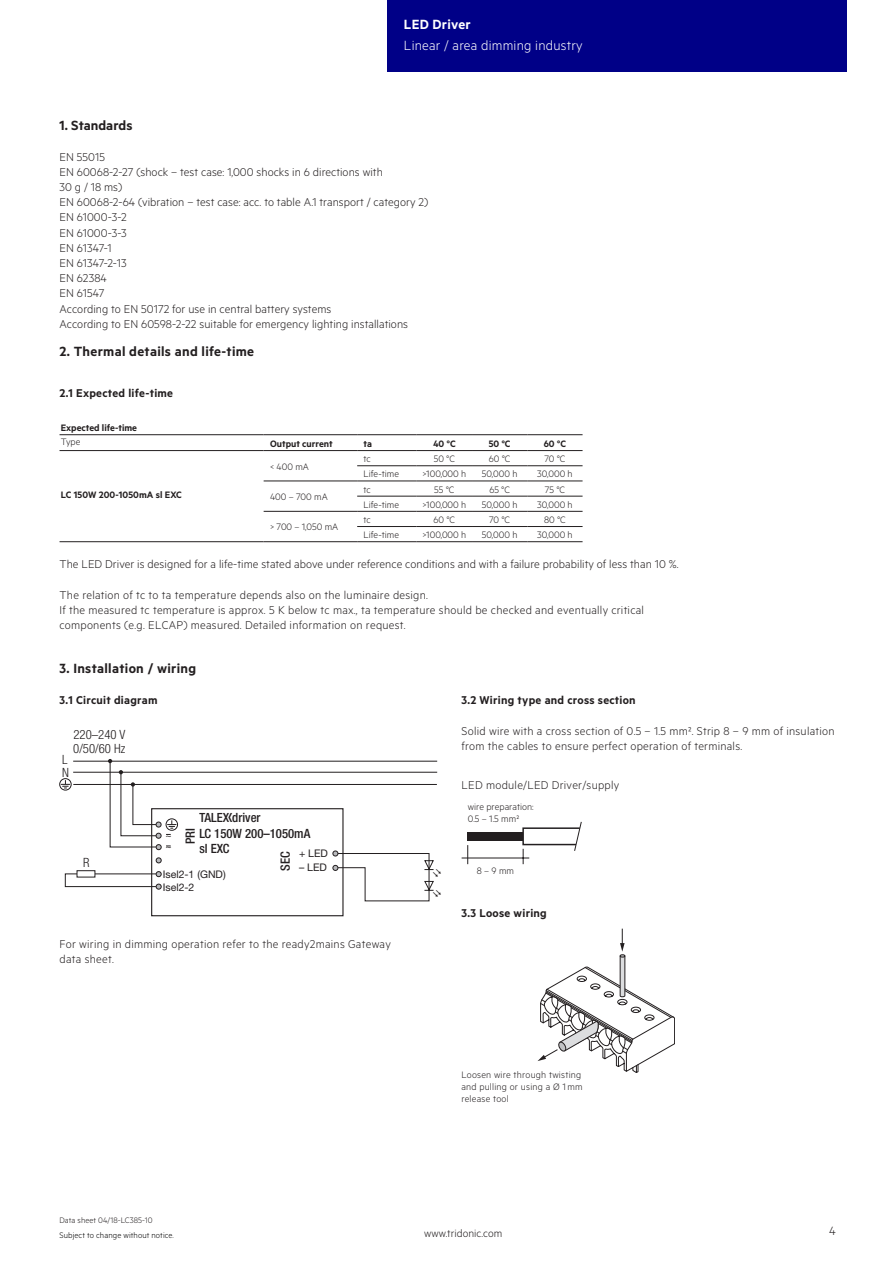
<style>
.page{position:relative;width:893px;height:1263px;background:#fff}
.page>*{position:absolute;margin:0;border:0;box-sizing:border-box;transform-origin:0 0}
.t1{font:15px "Tridonic Metric Print Semi";letter-spacing:.02em;color:#231f20}
.t2{font:15px "Tridonic Metric Print Light";letter-spacing:.015em;color:#fff}
.t3{font:15px "Tridonic Metric Print Semi";letter-spacing:.015em;color:#fff}
.t4{font:13.5px "Tridonic Metric Print Light";color:#231f20}
.t5{font:12.75px/15.1px "Tridonic Metric Print Light";letter-spacing:.02em;color:#231f20}
.t6{font:12.75px "Tridonic Metric Print Semi";letter-spacing:.02em;color:#231f20}
.t7{font:500 condensed 12.75px/15.3px "Helvetica Neue LTW1 G";color:#231f20}
.t8{font:300 condensed 12.75px/13px "Helvetica Neue LTW1 G";color:#231f20}
.t9{font:12px "Tridonic Metric Print Light";letter-spacing:.005em;color:#231f20}
.t10{font:10.5px/12.6px "Tridonic Metric Print Light";color:#231f20}
.t11{font:10.5px "Tridonic Metric Print Semi";color:#231f20}
.t12{font:10.5px/12px "Tridonic Metric Print Light";letter-spacing:.02em;color:#231f20}
.t13{font:10.5px "Helvetica Neue LTW1 G";color:#231f20}
.t14{font:9px "Tridonic Metric Print Light";letter-spacing:.01em;color:#000}
.t15{font:9px "Tridonic Metric Print Light";letter-spacing:.005em;color:#231f20}
</style>
<div class="page">
<div style="left:387px;top:0;width:459px;height:72px;background:#000087"></div>
<hr style="left:60px;top:434px;width:204px;height:1px;background:#231f20">
<hr style="left:60px;top:450px;width:204px;height:1px;background:#231f20">
<hr style="left:264px;top:434px;width:93px;height:1px;background:#231f20">
<hr style="left:357px;top:434px;width:60px;height:1px;background:#231f20">
<hr style="left:417px;top:434px;width:55px;height:1px;background:#231f20">
<hr style="left:472px;top:434px;width:55px;height:1px;background:#231f20">
<hr style="left:527px;top:434px;width:56px;height:1px;background:#231f20">
<hr style="left:264px;top:450px;width:93px;height:1px;background:#231f20">
<hr style="left:357px;top:450px;width:60px;height:1px;background:#231f20">
<hr style="left:417px;top:450px;width:55px;height:1px;background:#231f20">
<hr style="left:472px;top:450px;width:55px;height:1px;background:#231f20">
<hr style="left:527px;top:450px;width:56px;height:1px;background:#231f20">
<hr style="left:264px;top:481px;width:93px;height:1px;background:#231f20">
<hr style="left:357px;top:481px;width:60px;height:1px;background:#231f20">
<hr style="left:264px;top:511px;width:93px;height:1px;background:#231f20">
<hr style="left:357px;top:511px;width:60px;height:1px;background:#231f20">
<hr style="left:264px;top:541px;width:93px;height:1px;background:#231f20">
<hr style="left:357px;top:541px;width:60px;height:1px;background:#231f20">
<hr style="left:357px;top:465px;width:60px;height:1px;background:#231f20">
<hr style="left:357px;top:496px;width:60px;height:1px;background:#231f20">
<hr style="left:357px;top:526px;width:60px;height:1px;background:#231f20">
<hr style="left:417px;top:465px;width:55px;height:1px;background:#231f20">
<hr style="left:472px;top:465px;width:55px;height:1px;background:#231f20">
<hr style="left:527px;top:465px;width:56px;height:1px;background:#231f20">
<hr style="left:417px;top:496px;width:55px;height:1px;background:#231f20">
<hr style="left:472px;top:496px;width:55px;height:1px;background:#231f20">
<hr style="left:527px;top:496px;width:56px;height:1px;background:#231f20">
<hr style="left:417px;top:526px;width:55px;height:1px;background:#231f20">
<hr style="left:472px;top:526px;width:55px;height:1px;background:#231f20">
<hr style="left:527px;top:526px;width:56px;height:1px;background:#231f20">
<hr style="left:60px;top:541px;width:204px;height:1px;background:#231f20">
<hr style="left:417px;top:481px;width:55px;height:1px;background:#231f20">
<hr style="left:472px;top:481px;width:55px;height:1px;background:#231f20">
<hr style="left:527px;top:481px;width:56px;height:1px;background:#231f20">
<hr style="left:417px;top:511px;width:55px;height:1px;background:#231f20">
<hr style="left:472px;top:511px;width:55px;height:1px;background:#231f20">
<hr style="left:527px;top:511px;width:56px;height:1px;background:#231f20">
<hr style="left:417px;top:541px;width:55px;height:1px;background:#231f20">
<hr style="left:472px;top:541px;width:55px;height:1px;background:#231f20">
<hr style="left:527px;top:541px;width:56px;height:1px;background:#231f20">
<div style="left:151px;top:808px;width:193px;height:108px;border:1px solid #231f20"></div>
<div style="left:468px;top:832px;width:55px;height:9px;background:#231f20"></div>
<svg style="left:467px;top:845px;width:1px;height:19px"></svg>
<hr style="left:462px;top:858px;width:67px;height:1px;background:#231f20">
<svg style="left:522px;top:822px;width:59px;height:42px"></svg>
<svg style="left:537px;top:929px;width:138px;height:144px"></svg>
<svg style="left:59px;top:759px;width:379px;height:143px"></svg>
<p class="t3" style="left:404px;top:15px;width:68px">LED Driver</p>
<p class="t2" style="left:404px;top:37px;width:180px">Linear / area dimming industry</p>
<p class="t1" style="left:60px;top:117px;width:74px">1. Standards</p>
<p class="t5" style="left:60px;top:149px;width:370px">EN 55015<br>EN 60068-2-27 (shock – test case: 1,000 shocks in 6 directions with<br>30 g / 18 ms)<br>EN 60068-2-64 (vibration – test case: acc. to table A.1 transport / category 2)<br>EN 61000-3-2<br>EN 61000-3-3<br>EN 61347-1<br>EN 61347-2-13<br>EN 62384<br>EN 61547<br>According to EN 50172 for use in central battery systems<br>According to EN 60598-2-22 suitable for emergency lighting installations</p>
<p class="t1" style="left:60px;top:342px;width:196px">2. Thermal details and life-time</p>
<p class="t6" style="left:60px;top:385px;width:115px">2.1 Expected life-time</p>
<p class="t11" style="left:61px;top:421px;width:78px">Expected life-time</p>
<p class="t10" style="left:61px;top:435px;width:21px">Type</p>
<p class="t11" style="left:270px;top:437px;width:64px">Output current</p>
<p class="t11" style="left:364px;top:437px;width:10px">ta</p>
<p class="t11" style="left:433px;top:437px;width:24px">40 °C</p>
<p class="t11" style="left:489px;top:437px;width:23px">50 °C</p>
<p class="t11" style="left:544px;top:437px;width:24px">60 °C</p>
<p class="t11" style="left:61px;top:489px;width:123px">LC 150W 200-1050mA sl EXC</p>
<p class="t10" style="left:270px;top:460px;width:40px">&lt; 400 mA</p>
<p class="t10" style="left:270px;top:490px;width:59px">400 – 700 mA</p>
<p class="t10" style="left:270px;top:520px;width:70px">&gt; 700 – 1,050 mA</p>
<p class="t10" style="left:364px;top:452px;width:9px">tc</p>
<p class="t10" style="left:434px;top:452px;width:23px">50 °C</p>
<p class="t10" style="left:489px;top:452px;width:23px">60 °C</p>
<p class="t10" style="left:544px;top:452px;width:23px">70 °C</p>
<p class="t10" style="left:364px;top:467px;width:37px">Life-time</p>
<p class="t10" style="left:422px;top:467px;width:45px">&gt;100,000 h</p>
<p class="t10" style="left:482px;top:467px;width:37px">50,000 h</p>
<p class="t10" style="left:537px;top:467px;width:37px">30,000 h</p>
<p class="t10" style="left:364px;top:483px;width:9px">tc</p>
<p class="t10" style="left:434px;top:483px;width:22px">55 °C</p>
<p class="t10" style="left:489px;top:483px;width:22px">65 °C</p>
<p class="t10" style="left:545px;top:483px;width:22px">75 °C</p>
<p class="t10" style="left:364px;top:498px;width:37px">Life-time</p>
<p class="t10" style="left:422px;top:498px;width:45px">&gt;100,000 h</p>
<p class="t10" style="left:482px;top:498px;width:37px">50,000 h</p>
<p class="t10" style="left:537px;top:498px;width:37px">30,000 h</p>
<p class="t10" style="left:364px;top:513px;width:9px">tc</p>
<p class="t10" style="left:434px;top:513px;width:23px">60 °C</p>
<p class="t10" style="left:489px;top:513px;width:23px">70 °C</p>
<p class="t10" style="left:544px;top:513px;width:23px">80 °C</p>
<p class="t10" style="left:364px;top:528px;width:37px">Life-time</p>
<p class="t10" style="left:422px;top:528px;width:45px">&gt;100,000 h</p>
<p class="t10" style="left:482px;top:528px;width:37px">50,000 h</p>
<p class="t10" style="left:537px;top:528px;width:37px">30,000 h</p>
<p class="t5" style="left:60px;top:556px;width:620px">The LED Driver is designed for a life-time stated above under reference conditions and with a failure probability of less than 10 %.</p>
<p class="t5" style="left:60px;top:586px;width:586px">The relation of tc to ta temperature depends also on the luminaire design.<br>If the measured tc temperature is approx. 5 K below tc max., ta temperature should be checked and eventually critical components (e.g. ELCAP) measured. Detailed information on request.</p>
<p class="t1" style="left:60px;top:660px;width:138px">3. Installation / wiring</p>
<p class="t6" style="left:60px;top:692px;width:100px">3.1 Circuit diagram</p>
<p class="t8" style="left:73px;top:728px;width:54px">220–240 V</p>
<p class="t8" style="left:73px;top:742px;width:53px">0/50/60 Hz</p>
<p class="t8" style="left:62px;top:753px;width:8px">L<br>N</p>
<p class="t8" style="left:83px;top:856px;width:8px">R</p>
<p class="t7" style="left:199px;top:810px;width:112px;text-indent:33px">driver<br>LC 150W 200–1050mA sl EXC</p>
<p class="t7" style="left:278px;top:870px;width:21px;rotate:-90deg">SEC</p>
<p class="t7" style="left:183px;top:844px;width:18px;rotate:-90deg">PRI</p>
<p class="t13" style="left:165px;top:829px;width:8px">~</p>
<p class="t13" style="left:163px;top:867px;width:64px">Isel2-1 (GND)</p>
<p class="t13" style="left:165px;top:840px;width:8px">~</p>
<p class="t13" style="left:299px;top:846px;width:30px">+ LED</p>
<p class="t13" style="left:299px;top:860px;width:29px">– LED</p>
<p class="t13" style="left:163px;top:880px;width:33px">Isel2-2</p>
<p class="t5" style="left:60px;top:936px;width:333px">For wiring in dimming operation refer to the ready2mains Gateway data sheet.</p>
<p class="t15" style="left:60px;top:1215px;width:95px">Data sheet 04/18-LC385-10</p>
<p class="t6" style="left:462px;top:693px;width:176px">3.2 Wiring type and cross section</p>
<p class="t5" style="left:462px;top:723px;width:375px">Solid wire with a cross section of 0.5 – 1.5 mm². Strip 8 – 9 mm of insulation from the cables to ensure perfect operation of terminals.</p>
<p class="t5" style="left:462px;top:777px;width:159px">LED module/LED Driver/supply</p>
<p class="t10" style="left:468px;top:800px;width:68px">wire preparation:<br>0.5 – 1.5 mm²</p>
<p class="t10" style="left:477px;top:864px;width:39px">8 – 9 mm</p>
<p class="t6" style="left:462px;top:905px;width:87px">3.3 Loose wiring</p>
<p class="t12" style="left:461px;top:1068px;width:123px">Loosen wire through twisting and pulling or using a Ø 1 mm release tool</p>
<p class="t14" style="left:60px;top:1229px;width:116px">Subject to change without notice.</p>
<p class="t9" style="left:424px;top:1227px;width:80px">www.tridonic.com</p>
<p class="t4" style="left:829px;top:1223px;width:8px">4</p>
</div>
